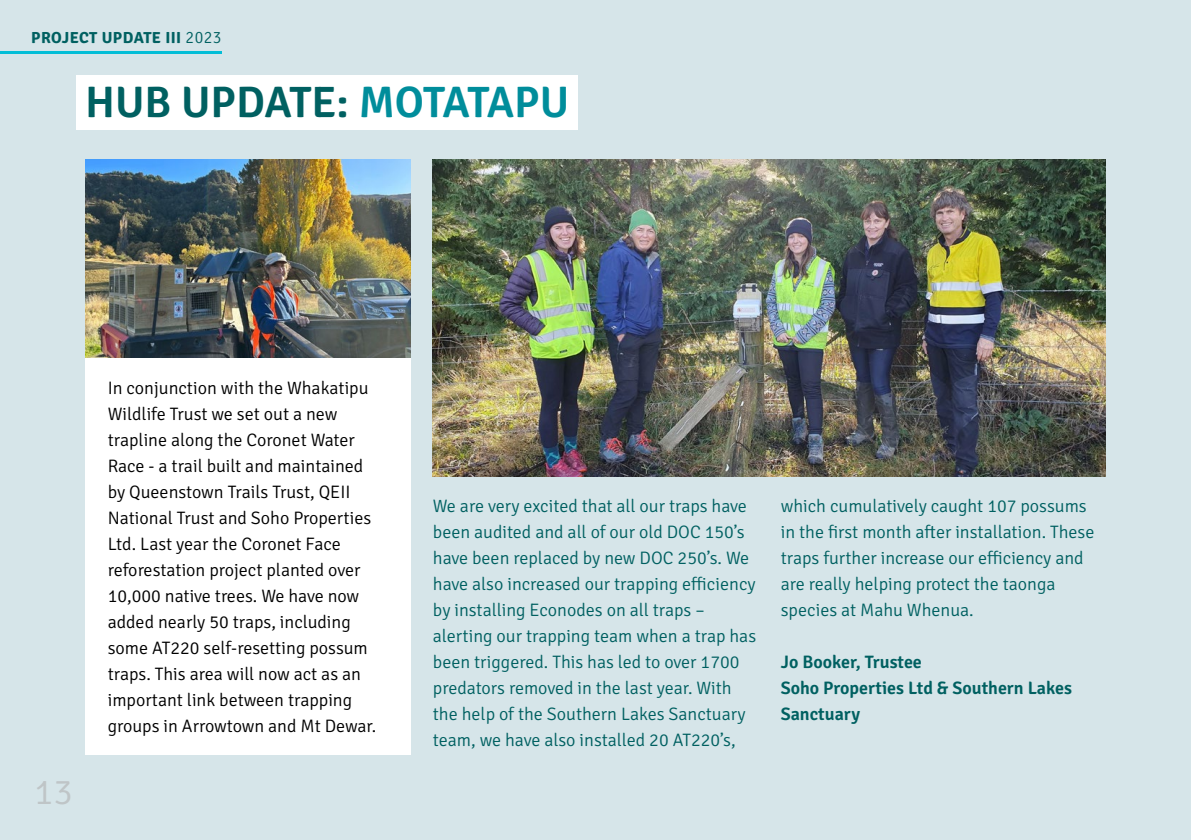
<style>
.page{position:relative;width:1191px;height:840px;background:#fff}
.page>*{position:absolute;margin:0;border:0;box-sizing:border-box;transform-origin:0 0}
.t1{font:600 44px "Signika";color:#006061}
.t2{font:300 36px "Signika";color:#bfc5c7}
.t3{font:300 18px/26px "Signika";color:#006061}
.t4{font:300 18px/26px "Signika";color:#000}
.t5{font:600 18px/26px "Signika";color:#006061}
.t6{font:700 16px "Signika";letter-spacing:.025em;color:#006061}
.s1{font-weight:300}
.s2{color:#008d9b}
</style>
<div class="page">
<div style="left:0;top:0;width:1191px;height:839px;background:#d6e5e9"></div>
<div style="left:77px;top:75px;width:501px;height:55px;background:#fff"></div>
<div style="left:85px;top:354px;width:325px;height:400px;background:#fff"></div>
<img style="left:85px;top:159px;width:325px;height:198px">
<img style="left:433px;top:159px;width:673px;height:317px">
<hr style="left:0;top:51px;width:221px;height:3px;background:#03bed7">
<p class="t6" style="left:31px;top:27px;width:192px">PROJECT UPDATE III <span class="s1">2023</span></p>
<h1 class="t1" style="left:85px;top:70px;width:486px">HUB UPDATE: <span class="s2">MOTATAPU</span></h1>
<h2 class="t2" style="left:34px;top:765px;width:40px">13</h2>
<p class="t4" style="left:108px;top:373px;width:270px">In conjunction with the Whakatipu Wildlife Trust we set out a new trapline along the Coronet Water Race - a trail built and maintained by Queenstown Trails Trust, QEII National Trust and Soho Properties Ltd. Last year the Coronet Face reforestation project planted over 10,000 native trees. We have now added nearly 50 traps, including some AT220 self-resetting possum traps. This area will now act as an important link between trapping groups in Arrowtown and Mt Dewar.</p>
<p class="t3" style="left:433px;top:491px;width:325px">We are very excited that all our traps have been audited and all of our old DOC 150’s have been replaced by new DOC 250’s. We have also increased our trapping efficiency by installing Econodes on all traps – alerting our trapping team when a trap has been triggered. This has led to over 1700 predators removed in the last year. With the help of the Southern Lakes Sanctuary team, we have also installed 20 AT220’s,</p>
<p class="t3" style="left:780px;top:491px;width:315px">which cumulatively caught 107 possums in the first month after installation. These traps further increase our efficiency and are really helping protect the taonga species at Mahu Whenua.</p>
<p class="t5" style="left:780px;top:647px;width:293px">Jo Booker, Trustee<br>Soho Properties Ltd &amp; Southern Lakes<br>Sanctuary</p>
</div>
